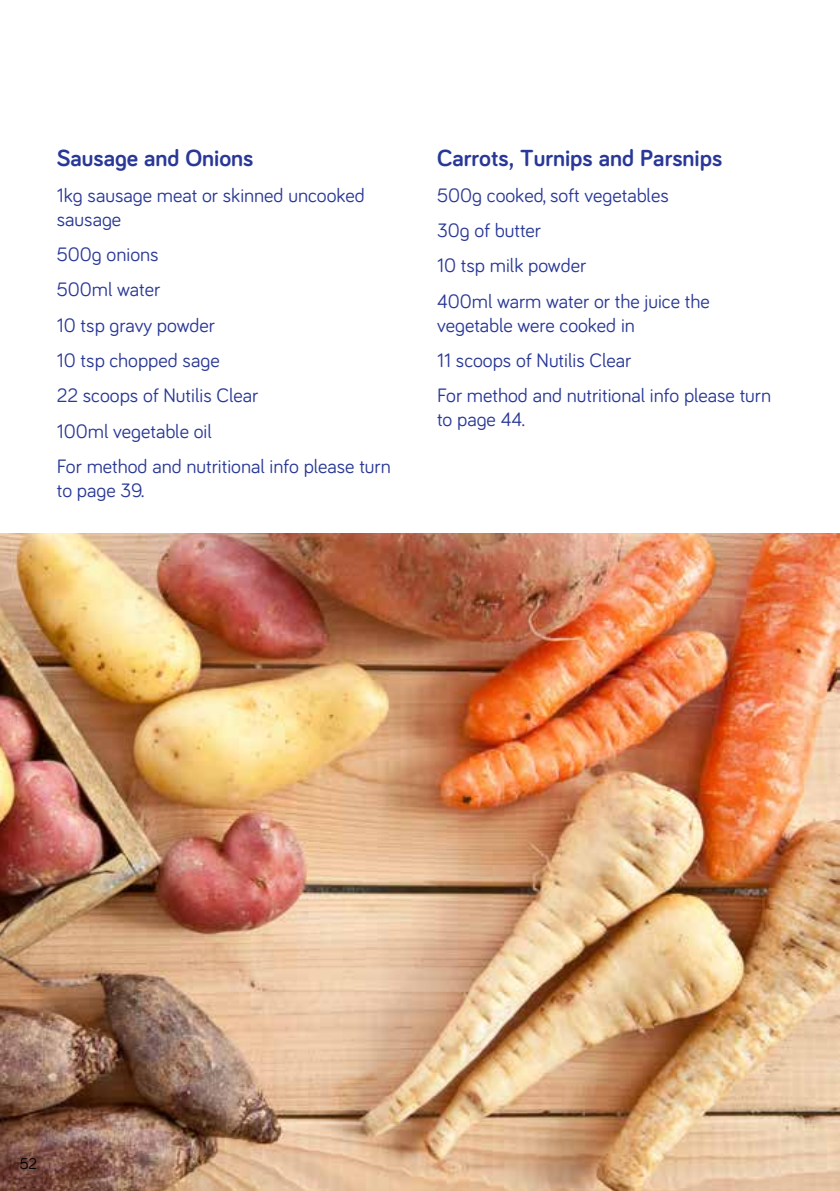
<style>
.page{position:relative;width:840px;height:1191px;background:#fff}
.page>*{position:absolute;margin:0;border:0;box-sizing:border-box;transform-origin:0 0}
.t1{font:700 24px "Bariol";color:#293896}
.t2{font:20px/35.4px "Bariol";color:#293896}
.t3{font:16px "Bariol";color:#000}
</style>
<div class="page">
<img style="left:0;top:533px;width:839px;height:658px">
<p class="t1" style="left:57px;top:142px;width:198px">Sausage and Onions</p>
<p class="t2" style="left:57px;top:182px;width:309px;line-height:24px">1kg sausage meat or skinned uncooked sausage</p>
<p class="t2" style="left:57px;top:236px;width:335px">500g onions<br>500ml water<br>10 tsp gravy powder<br>10 tsp chopped sage<br>22 scoops of Nutilis Clear<br>100ml vegetable oil<br>For method and nutritional info please turn</p>
<p class="t2" style="left:57px;top:472px;width:89px">to page 39.</p>
<p class="t1" style="left:437px;top:142px;width:286px">Carrots, Turnips and Parsnips</p>
<p class="t2" style="left:437px;top:176px;width:274px">500g cooked, soft vegetables<br>30g of butter<br>10 tsp milk powder<br>400ml warm water or the juice the</p>
<p class="t2" style="left:437px;top:306px;width:335px">vegetable were cooked in<br>11 scoops of Nutilis Clear<br>For method and nutritional info please turn</p>
<p class="t2" style="left:437px;top:401px;width:89px">to page 44.</p>
<p class="t3" style="left:20px;top:1152px;width:19px">52</p>
</div>
